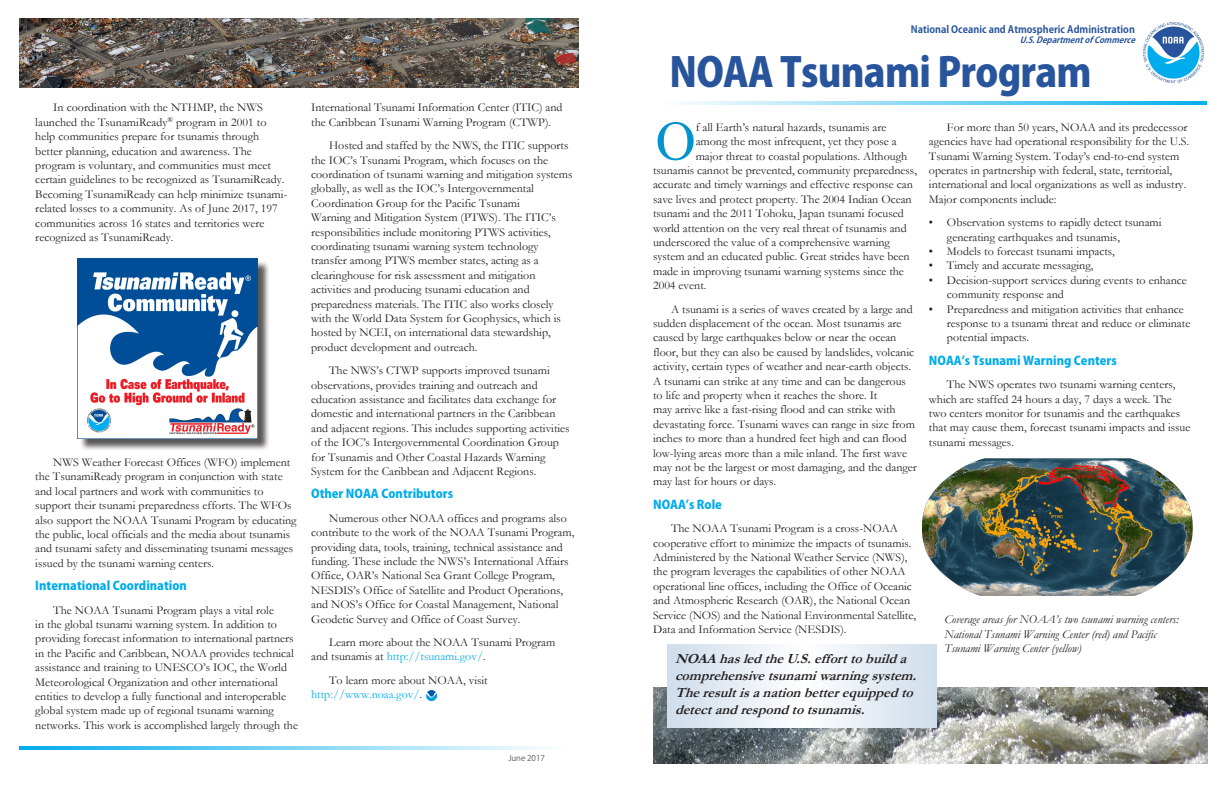
<style>
.page{position:relative;width:1224px;height:792px;background:#fff}
.page>*{position:absolute;margin:0;border:0;box-sizing:border-box;transform-origin:0 0}
.t1{font:55.5px "Times New Roman";color:#0093d0}
.t2{font:800 40px "Koz Go Pro";letter-spacing:-.02em;color:#28549c}
.t3{font:italic 700 14px/16.8px "Garamond";color:#231f20}
.t4{font:12px/14.4px "Garamond";color:#231f20}
.t5{font:italic 12px/14.4px "Garamond";color:#231f20}
.Subhead{font:800 12px "Koz Go Pro";color:#00acec}
.t6{font:700 10px "Koz Go Pro";color:#28549c}
.t7{font:italic 700 8.5px "Koz Go Pro";color:#28549c}
.t8{font:8px "Koz Go Pro";color:#57585a}
.s1{color:#00acec}
</style>
<div class="page">
<img style="left:653px;top:687px;width:554px;height:76px">
<hr style="left:657px;top:102px;width:549px;height:3px;background:#05aeec">
<svg style="left:426px;top:690px;width:11px;height:11px"></svg>
<svg style="left:667px;top:645px;width:270px;height:82px"></svg>
<img style="left:20px;top:18px;width:559px;height:69px">
<hr style="left:20px;top:746px;width:549px;height:3px;background:#00acec">
<img style="left:1142px;top:22px;width:63px;height:62px">
<img style="left:922px;top:459px;width:271px;height:137px">
<div style="left:79px;top:260px;width:191px;height:191px;background:#231f20;opacity:.75"></div>
<img style="left:78px;top:259px;width:180px;height:180px">
<p class="t4" style="left:35px;top:100px;width:254px;text-indent:18px">In coordination with the NTHMP, the NWS launched the TsunamiReady<sup>®</sup> program in 2001 to help communities prepare for tsunamis through better planning, education and awareness. The program is voluntary, and communities must meet certain guidelines to be recognized as TsunamiReady.<br>Becoming TsunamiReady can help minimize tsunami&shy;related losses to a community. As of June 2017, 197 communities across 16 states and territories were recognized as TsunamiReady.</p>
<p class="t4" style="left:35px;top:455px;width:263px;text-indent:18px">NWS Weather Forecast Offices (WFO) implement the TsunamiReady program in conjunction with state and local partners and work with communities to support their tsunami preparedness efforts. The WFOs also support the NOAA Tsunami Program by educating the public, local officials and the media about tsunamis and tsunami safety and disseminating tsunami messages issued by the tsunami warning centers.</p>
<p class="Subhead" style="left:35px;top:578px;width:153px">International Coordination</p>
<p class="t4" style="left:35px;top:602px;width:264px;text-indent:18px">The NOAA Tsunami Program plays a vital role<br>in the global tsunami warning system. In addition to providing forecast information to international partners in the Pacific and Caribbean, NOAA provides technical assistance and training to UNESCO’s IOC, the World Meteorological Organization and other international entities to develop a fully functional and interoperable global system made up of regional tsunami warning networks. This work is accomplished largely through the</p>
<p class="t4" style="left:311px;top:100px;width:253px">International Tsunami Information Center (ITIC) and the Caribbean Tsunami Warning Program (CTWP).</p>
<p class="t4" style="left:311px;top:138px;width:263px;text-indent:18px">Hosted and staffed by the NWS, the ITIC supports the IOC’s Tsunami Program, which focuses on the coordination of tsunami warning and mitigation systems globally, as well as the IOC’s Intergovernmental Coordination Group for the Pacific Tsunami<br>Warning and Mitigation System (PTWS). The ITIC’s responsibilities include monitoring PTWS activities, coordinating tsunami warning system technology transfer among PTWS member states, acting as a clearinghouse for risk assessment and mitigation activities and producing tsunami education and preparedness materials. The ITIC also works closely with the World Data System for Geophysics, which is hosted by NCEI, on international data stewardship, product development and outreach.</p>
<p class="t4" style="left:311px;top:363px;width:260px;text-indent:18px">The NWS’s CTWP supports improved tsunami observations, provides training and outreach and education assistance and facilitates data exchange for domestic and international partners in the Caribbean and adjacent regions. This includes supporting activities of the IOC’s Intergovernmental Coordination Group for Tsunamis and Other Coastal Hazards Warning System for the Caribbean and Adjacent Regions.</p>
<p class="Subhead" style="left:311px;top:486px;width:144px">Other NOAA Contributors</p>
<p class="t4" style="left:311px;top:510px;width:265px;text-indent:18px">Numerous other NOAA offices and programs also contribute to the work of the NOAA Tsunami Program, providing data, tools, training, technical assistance and funding. These include the NWS’s International Affairs Office, OAR’s National Sea Grant College Program, NESDIS’s Office of Satellite and Product Operations, and NOS’s Office for Coastal Management, National Geodetic Survey and Office of Coast Survey.</p>
<p class="t4" style="left:311px;top:635px;width:246px;text-indent:18px">Learn more about the NOAA Tsunami Program and tsunamis at <span class="s1">http://tsunami.gov/</span>.</p>
<p class="t4" style="left:311px;top:672px;width:178px;text-indent:18px">To learn more about NOAA, visit <span class="s1">http://www.noaa.gov/</span>.</p>
<p class="t8" style="left:508px;top:753px;width:38px">June 2017</p>
<p class="t6" style="left:911px;top:23px;width:226px">National Oceanic and Atmospheric Administration</p>
<p class="t7" style="left:1020px;top:34px;width:120px">U.S.DepartmentofCommerce</p>
<p class="t2" style="left:670px;top:46px;width:424px">NOAA Tsunami Program</p>
<p class="t1" style="left:656px;top:104px;width:42px">O</p>
<p class="t4" style="left:696px;top:119px;width:192px">f all Earth’s natural hazards, tsunamis are</p>
<p class="t4" style="left:696px;top:134px;width:203px">among the most infrequent, yet they pose a</p>
<p class="t4" style="left:696px;top:148px;width:213px">major threat to coastal populations. Although</p>
<p class="t4" style="left:653px;top:163px;width:265px">tsunamis cannot be prevented, community preparedness,</p>
<p class="t4" style="left:653px;top:177px;width:261px">accurate and timely warnings and effective response can</p>
<p class="t4" style="left:653px;top:191px;width:260px">save lives and protect property. The 2004 Indian Ocean</p>
<p class="t4" style="left:653px;top:206px;width:252px">tsunami and the 2011 Tohoku, Japan tsunami focused</p>
<p class="t4" style="left:653px;top:220px;width:255px">world attention on the very real threat of tsunamis and</p>
<p class="t4" style="left:653px;top:235px;width:238px">underscored the value of a comprehensive warning</p>
<p class="t4" style="left:653px;top:249px;width:258px">system and an educated public. Great strides have been</p>
<p class="t4" style="left:653px;top:263px;width:252px">made in improving tsunami warning systems since the</p>
<p class="t4" style="left:653px;top:278px;width:55px">2004 event.</p>
<p class="t4" style="left:653px;top:301px;width:265px;text-indent:18px">A tsunami is a series of waves created by a large and sudden displacement of the ocean. Most tsunamis are caused by large earthquakes below or near the ocean floor, but they can also be caused by landslides, volcanic activity, certain types of weather and near-earth objects.<br>A tsunami can strike at any time and can be dangerous to life and property when it reaches the shore. It<br>may arrive like a fast-rising flood and can strike with devastating force. Tsunami waves can range in size from inches to more than a hundred feet high and can flood low-lying areas more than a mile inland. The first wave may not be the largest or most damaging, and the danger may last for hours or days.</p>
<p class="Subhead" style="left:653px;top:497px;width:70px">NOAA’s Role</p>
<p class="t4" style="left:653px;top:521px;width:264px;text-indent:18px">The NOAA Tsunami Program is a cross-NOAA cooperative effort to minimize the impacts of tsunamis.<br>Administered by the National Weather Service (NWS), the program leverages the capabilities of other NOAA operational line offices, including the Office of Oceanic and Atmospheric Research (OAR), the National Ocean Service (NOS) and the National Environmental Satellite, Data and Information Service (NESDIS).</p>
<p class="t3" style="left:675px;top:650px;width:248px">NOAAhasledtheU.S.efforttobuilda comprehensivetsunamiwarningsystem.<br>Theresultisanationbetterequippedto detectandrespondtotsunamis.</p>
<p class="t4" style="left:929px;top:119px;width:262px;text-indent:18px">For more than 50 years, NOAA and its predecessor agencies have had operational responsibility for the U.S.<br>Tsunami Warning System. Today’s end-to-end system operates in partnership with federal, state, territorial, international and local organizations as well as industry.<br>Major components include:</p>
<p class="t4" style="left:947px;top:215px;width:216px;text-indent:-18px">• Observation systems to rapidly detect tsunami generating earthquakes and tsunamis,</p>
<p class="t4" style="left:929px;top:244px;width:187px">• Models to forecast tsunami impacts,</p>
<p class="t4" style="left:929px;top:258px;width:166px">• Timely and accurate messaging,</p>
<p class="t4" style="left:947px;top:272px;width:242px;text-indent:-18px">• Decision-support services during events to enhance community response and</p>
<p class="t4" style="left:947px;top:301px;width:245px;text-indent:-18px">• Preparedness and mitigation activities that enhance response to a tsunami threat and reduce or eliminate potential impacts.</p>
<p class="Subhead" style="left:929px;top:353px;width:189px">NOAA’s Tsunami Warning Centers</p>
<p class="t4" style="left:929px;top:377px;width:263px;text-indent:18px">The NWS operates two tsunami warning centers, which are staffed 24 hours a day, 7 days a week. The two centers monitor for tsunamis and the earthquakes that may cause them, forecast tsunami impacts and issue tsunami messages.</p>
<p class="t5" style="left:944px;top:612px;width:236px">Coverage areas for NOAA’s two tsunami warning centers:<br>National Tsunami Warning Center (red) and Pacific<br>Tsunami Warning Center (yellow)</p>
</div>
